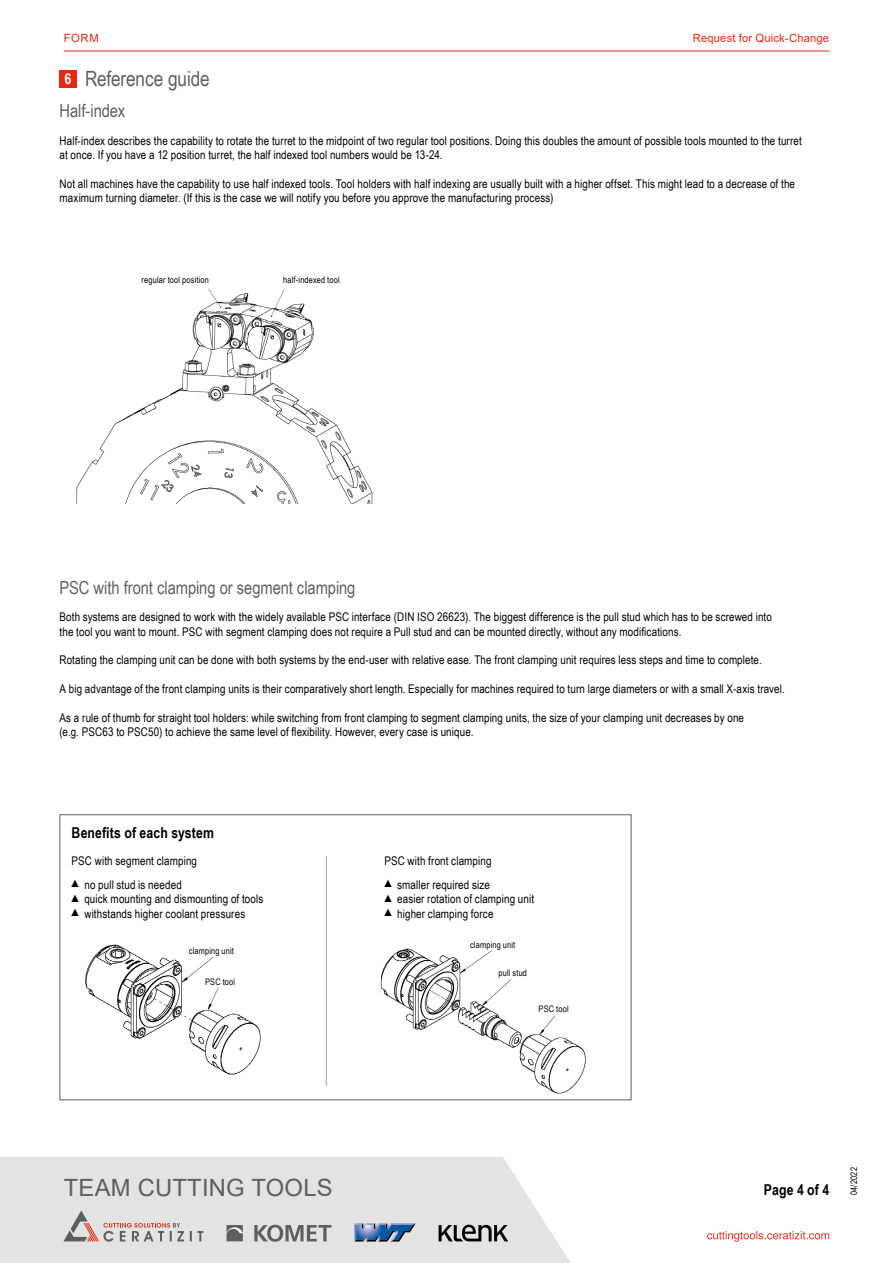
<style>
.page{position:relative;width:893px;height:1263px;background:#fff}
.page>*{position:absolute;margin:0;border:0;box-sizing:border-box;transform-origin:0 0}
.t1{font:23.85px "Arial";letter-spacing:.01em;color:#5f5e5e}
.t2{font:21px "Arial Narrow";letter-spacing:-.005em;color:#60605f}
.t3{font:18px "Arial Narrow";letter-spacing:-.005em;color:#60605f}
.t4{font:700 15px "Arial Narrow";letter-spacing:.005em;color:#000}
.t5{font:12px/14.4px "Arial Narrow";letter-spacing:.01em;color:#000}
.t6{font:11.25px "Arial";letter-spacing:.015em;color:#e52713}
.t7{font:9px "Arial Narrow";letter-spacing:.02em;color:#000}
.s1{font-weight:700;font-size:15px;color:#fff}
.s2{font-size:10.5px}
</style>
<div class="page">
<div style="left:60px;top:814px;width:571px;height:286px;border:1px solid #5f5e5e"></div>
<img style="left:76px;top:288px;width:297px;height:215px">
<img style="left:85px;top:944px;width:176px;height:131px">
<hr style="left:326px;top:856px;width:1px;height:230px;background:#9d9d9c">
<hr style="left:64px;top:51px;width:765px;height:1px;background:#e52713">
<svg style="left:0;top:1157px;width:570px;height:106px;background:#e4e4e4"></svg>
<svg style="left:63px;top:1210px;width:140px;height:31px;background:#d2c8c8"></svg>
<svg style="left:254px;top:1225px;width:77px;height:17px"></svg>
<svg style="left:226px;top:1225px;width:17px;height:16px"></svg>
<svg style="left:439px;top:1225px;width:69px;height:16px"></svg>
<svg style="left:354px;top:1223px;width:62px;height:18px"></svg>
<svg style="left:707px;top:1231px;width:122px;height:11px"></svg>
<img style="left:380px;top:948px;width:206px;height:146px">
<div style="left:60px;top:70px;width:17px;height:17px;background:#e52713"></div>
<p class="t6" style="left:64px;top:31px;width:36px">FORM</p>
<p class="t6" style="left:693px;top:31px;width:138px">Request for Quick-Change</p>
<h2 class="t2" style="left:65px;top:63px;width:147px"><span class="s1">6</span> Reference guide</h2>
<h3 class="t3" style="left:60px;top:98px;width:67px">Half-index</h3>
<p class="t5" style="left:60px;top:133px;width:744px">Half-index describes the capability to rotate the turret to the midpoint of two regular tool positions. Doing this doubles the amount of possible tools mounted to the turret at once. If you have a 12 position turret, the half indexed tool numbers would be 13-24.</p>
<p class="t5" style="left:60px;top:176px;width:737px">Not all machines have the capability to use half indexed tools. Tool holders with half indexing are usually built with a higher offset. This might lead to a decrease of the maximum turning diameter. (If this is the case we will notify you before you approve the manufacturing process)</p>
<p class="t7" style="left:142px;top:273px;width:69px">regular tool position</p>
<p class="t7" style="left:283px;top:273px;width:58px">half-indexed tool</p>
<h3 class="t3" style="left:60px;top:574px;width:297px">PSC with front clamping or segment clamping</h3>
<p class="t5" style="left:60px;top:609px;width:714px">Both systems are designed to work with the widely available PSC interface (DIN ISO 26623). The biggest difference is the pull stud which has to be screwed into the tool you want to mount. PSC with segment clamping does not require a Pull stud and can be mounted directly, without any modifications.</p>
<p class="t5" style="left:60px;top:652px;width:704px">Rotating the clamping unit can be done with both systems by the end-user with relative ease. The front clamping unit requires less steps and time to complete.</p>
<p class="t5" style="left:60px;top:681px;width:727px">A big advantage of the front clamping units is their comparatively short length. Especially for machines required to turn large diameters or with a small X-axis travel.</p>
<p class="t5" style="left:60px;top:710px;width:686px">As a rule of thumb for straight tool holders: while switching from front clamping to segment clamping units, the size of your clamping unit decreases by one (e.g. PSC63 to PSC50) to achieve the same level of flexibility. However, every case is unique.</p>
<p class="t4" style="left:72px;top:821px;width:144px">Benefits of each system</p>
<p class="t5" style="left:72px;top:877px;width:112px"><span class="s2">▲</span> no pull stud is needed</p>
<p class="t5" style="left:72px;top:891px;width:193px"><span class="s2">▲</span> quick mounting and dismounting of tools</p>
<p class="t5" style="left:72px;top:906px;width:175px"><span class="s2">▲</span> withstands higher coolant pressures</p>
<p class="t5" style="left:72px;top:853px;width:127px">PSC with segment clamping</p>
<p class="t7" style="left:189px;top:944px;width:47px">clamping unit</p>
<p class="t7" style="left:205px;top:975px;width:32px">PSC tool</p>
<p class="t5" style="left:384px;top:853px;width:109px">PSC with front clamping</p>
<p class="t5" style="left:384px;top:877px;width:107px"><span class="s2">▲</span> smaller required size</p>
<p class="t5" style="left:384px;top:891px;width:151px"><span class="s2">▲</span> easier rotation of clamping unit</p>
<p class="t5" style="left:384px;top:906px;width:111px"><span class="s2">▲</span> higher clamping force</p>
<p class="t7" style="left:470px;top:938px;width:47px">clamping unit</p>
<p class="t7" style="left:499px;top:966px;width:30px">pull stud</p>
<p class="t7" style="left:539px;top:1002px;width:32px">PSC tool</p>
<h1 class="t1" style="left:64px;top:1171px;width:270px">TEAM CUTTING TOOLS</h1>
<p class="t7" style="left:847px;top:1195px;width:30px;rotate:-90deg">04/2022</p>
<p class="t4" style="left:764px;top:1179px;width:67px">Page 4 of 4</p>
</div>
